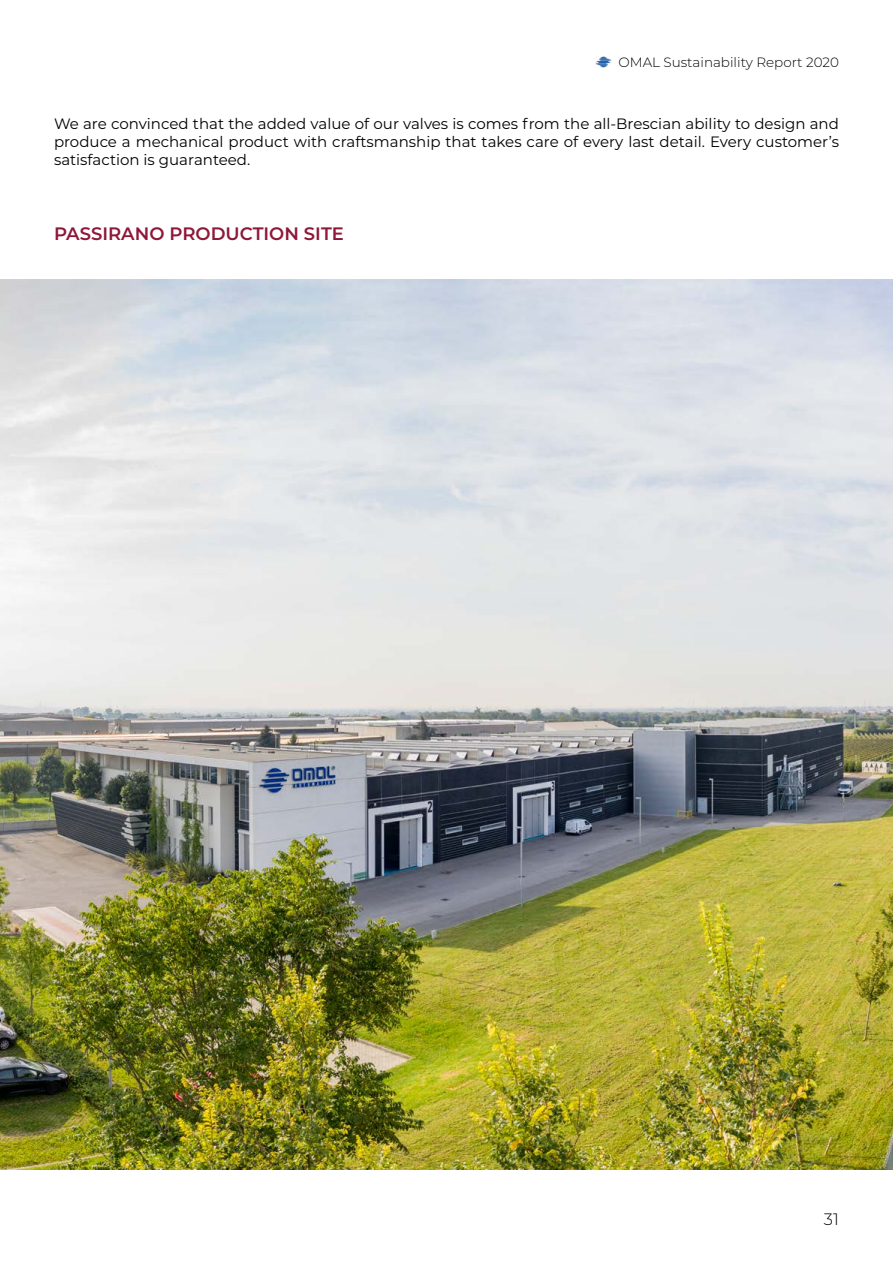
<style>
.page{position:relative;width:893px;height:1263px;background:#fff}
.page>*{position:absolute;margin:0;border:0;box-sizing:border-box;transform-origin:0 0}
.t1{font:600 18px "Montserrat";color:#8e1839}
.t2{font:300 16.5px "Montserrat";color:#000}
.t3{font:15px/18px "Montserrat";color:#000;text-align:justify}
.t4{font:300 13.5px "Montserrat";color:#000}
</style>
<div class="page">
<img style="left:0;top:279px;width:893px;height:890px">
<img style="left:596px;top:57px;width:15px;height:10px">
<p class="t4" style="left:618px;top:53px;width:222px">OMAL Sustainability Report 2020</p>
<p class="t3" style="left:54px;top:114px;width:786px">We are convinced that the added value of our valves is comes from the all-Brescian ability to design and produce a mechanical product with craftsmanship that takes care of every last detail. Every customer’s satisfaction is guaranteed.</p>
<p class="t1" style="left:54px;top:221px;width:291px">PASSIRANO PRODUCTION SITE</p>
<p class="t2" style="left:824px;top:1208px;width:17px">31</p>
</div>
